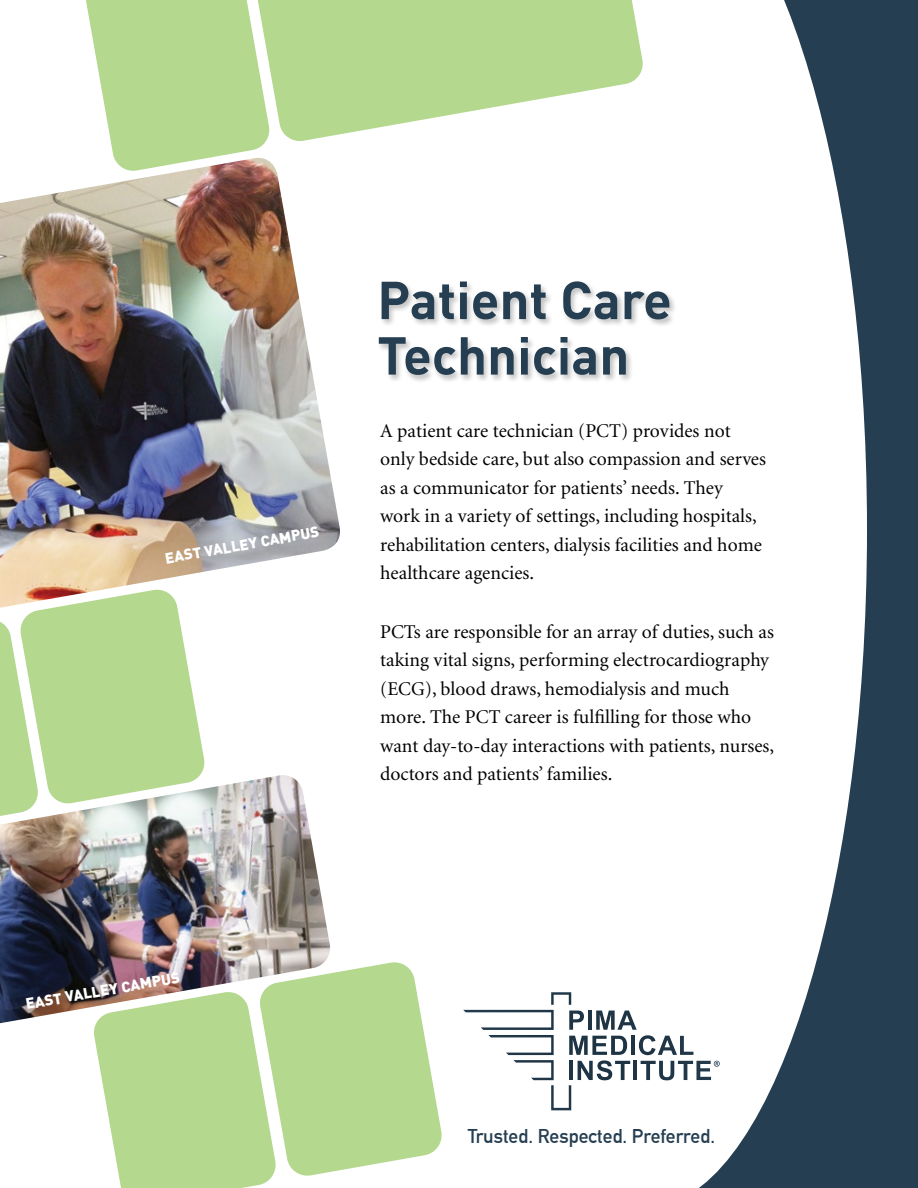
<style>
.page{position:relative;width:918px;height:1188px;background:#253e51}
.page>*{position:absolute;margin:0;border:0;box-sizing:border-box;transform-origin:0 0}
.t1{font:700 52.5px/55.5px "DINOT";color:#253e51}
.t2{font:19.5px/28.5px "Minion";color:#000}
.t3{font:700 19.5px "DIN Alternate";color:#253e51}
.t4{font:900 15px "DIN";color:#fff}
</style>
<div class="page">
<svg style="left:645px;top:0;width:222px;height:1188px;fill:#fff"></svg>
<div style="left:0;top:0;width:645px;height:1188px;background:#fff"></div>
<img style="left:0;top:775px;width:330px;height:248px">
<div style="left:377px;top:280px;width:301px;height:103px;background:#000;opacity:.25"></div>
<img style="left:0;top:163px;width:340px;height:425px">
<svg style="left:84px;top:0;width:187px;height:172px;background:#bedb9d"></svg>
<svg style="left:92px;top:961px;width:350px;height:227px"></svg>
<svg style="left:463px;top:992px;width:257px;height:122px"></svg>
<svg style="left:251px;top:0;width:392px;height:143px;fill:#b4d88e"></svg>
<svg style="left:0;top:588px;width:206px;height:247px"></svg>
<p class="t4" style="left:164px;top:548px;width:158px;rotate:-10deg">EAST VALLEY CAMPUS</p>
<h1 class="t1" style="left:377px;top:271px;width:296px">Patient Care<br>Technician</h1>
<p class="t2" style="left:380px;top:417px;width:387px">A patient care technician (PCT) provides not only bedside care, but also compassion and serves as a communicator for patients’ needs. They work in a variety of settings, including hospitals, rehabilitation centers, dialysis facilities and home healthcare agencies.</p>
<p class="t2" style="left:380px;top:618px;width:396px">PCTs are responsible for an array of duties, such as taking vital signs, performing electrocardiography (ECG), blood draws, hemodialysis and much more. The PCT career is fulfilling for those who want day-to-day interactions with patients, nurses, doctors and patients’ families.</p>
<p class="t4" style="left:24px;top:994px;width:158px;rotate:-10deg">EAST VALLEY CAMPUS</p>
<p class="t3" style="left:468px;top:1122px;width:249px">Trusted. Respected. Preferred.</p>
</div>
